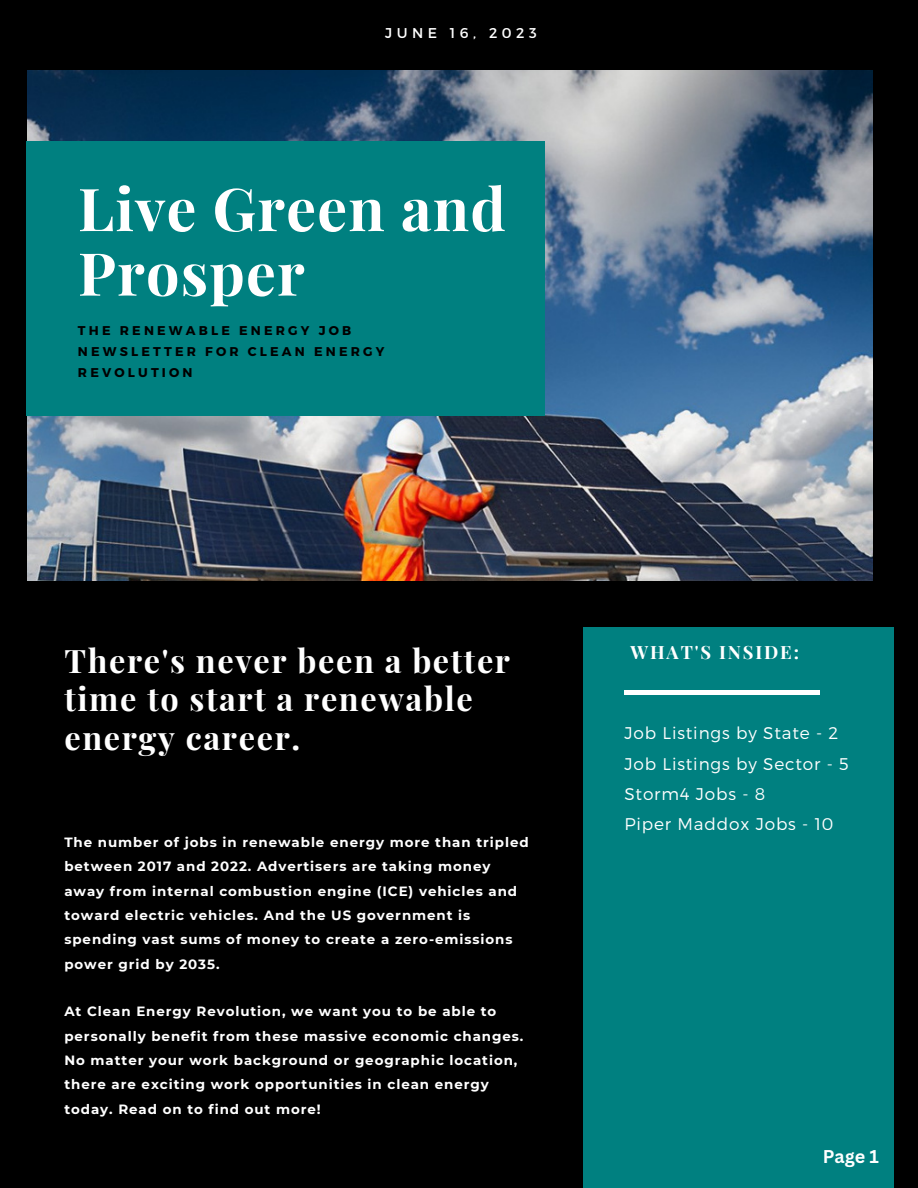
<style>
.page{position:relative;width:918px;height:1188px;background:#000}
.page>*{position:absolute;margin:0;border:0;box-sizing:border-box;transform-origin:0 0}
.t1{font:700 59.25px/64.5px "Playfair Display";letter-spacing:.02em;color:#fff}
.t2{font:700 32.4px/38.2px "Playfair Display";letter-spacing:.05em;color:#fff}
.t3{font:700 18.3px "Playfair Display";letter-spacing:.1em;color:#fff}
.t4{font:700 18px "Canva Sans";color:#fff}
.t5{font:300 16.95px "Montserrat";letter-spacing:.05em;color:#fff}
.t6{font:14.25px "Montserrat";letter-spacing:.32em;color:#fff}
.t7{font:700 13.35px/24.3px "Montserrat";letter-spacing:.07em;color:#fff}
.t8{font:700 12.75px/21.1px "Montserrat";letter-spacing:.25em;color:#000}
</style>
<div class="page">
<img style="left:28px;top:70px;width:845px;height:511px">
<div style="left:584px;top:628px;width:310px;height:560px;background:#008080"></div>
<div style="left:26px;top:141px;width:519px;height:274px;background:#008080"></div>
<hr style="left:624px;top:691px;width:196px;height:4px;background:#fff">
<p class="t6" style="left:385px;top:24px;width:153px">JUNE 16, 2023</p>
<p class="t1" style="left:78px;top:174px;width:429px">Live Green and<br>Prosper</p>
<p class="t8" style="left:78px;top:319px;width:308px">THE RENEWABLE ENERGY JOB<br>NEWSLETTER FOR CLEAN ENERGY<br>REVOLUTION</p>
<p class="t2" style="left:64px;top:641px;width:447px">There's never been a better time to start a renewable energy career.</p>
<p class="t7" style="left:64px;top:830px;width:466px">The number of jobs in renewable energy more than tripled between 2017 and 2022. Advertisers are taking money away from internal combustion engine (ICE) vehicles and toward electric vehicles. And the US government is spending vast sums of money to create a zero-emissions power grid by 2035.</p>
<p class="t7" style="left:64px;top:999px;width:461px">At Clean Energy Revolution, we want you to be able to personally benefit from these massive economic changes.<br>No matter your work background or geographic location, there are exciting work opportunities in clean energy today. Read on to find out more!</p>
<p class="t3" style="left:631px;top:639px;width:170px">WHAT'S INSIDE:</p>
<p class="t5" style="left:624px;top:722px;width:215px">Job Listings by State - 2</p>
<p class="t5" style="left:624px;top:753px;width:226px">Job Listings by Sector - 5</p>
<p class="t5" style="left:624px;top:783px;width:142px">Storm4 Jobs - 8</p>
<p class="t5" style="left:624px;top:813px;width:210px">Piper Maddox Jobs - 10</p>
<p class="t4" style="left:823px;top:1144px;width:58px">Page 1</p>
</div>
